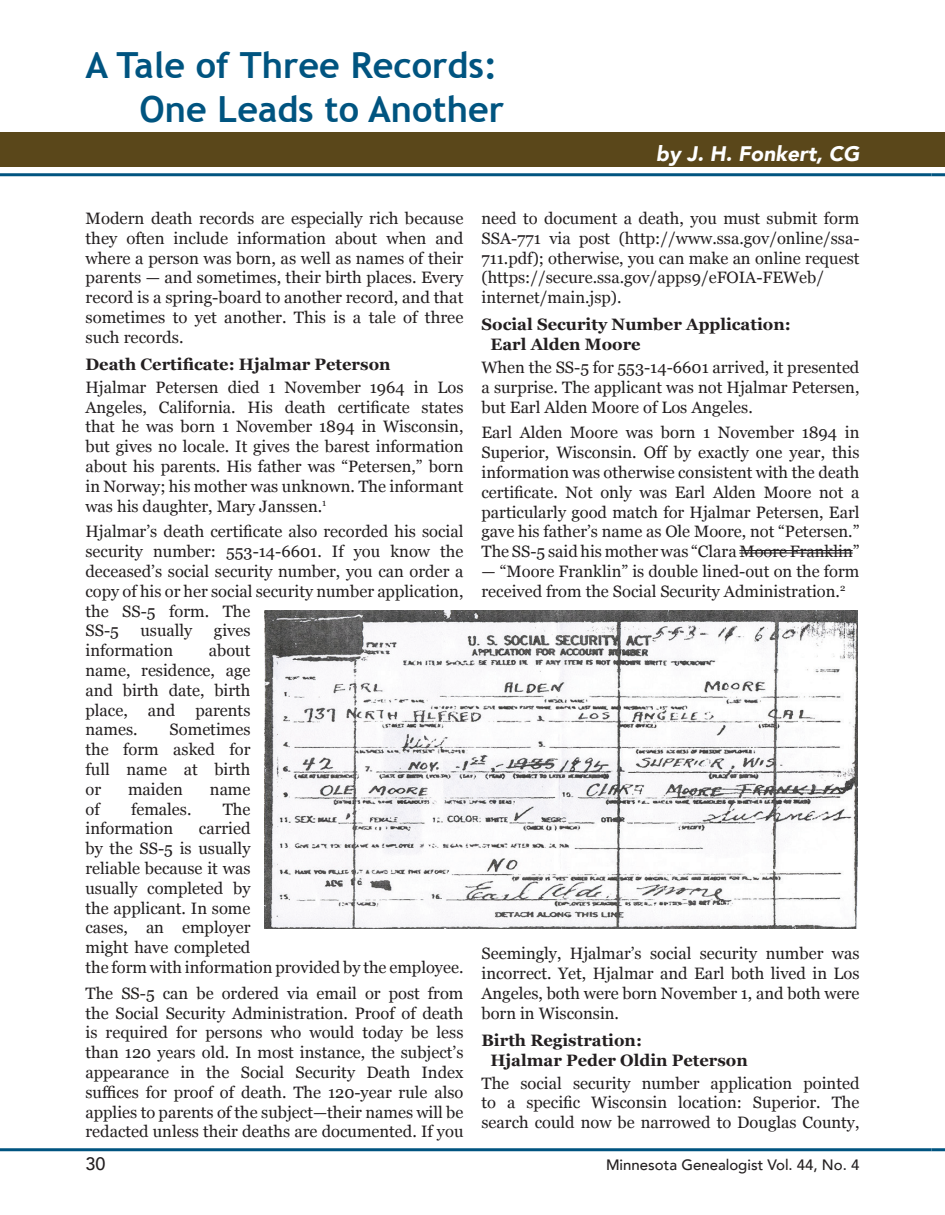
<style>
.page{position:relative;width:945px;height:1215px;background:#fff}
.page>*{position:absolute;margin:0;border:0;box-sizing:border-box;transform-origin:0 0}
.t1{font:700 36px/43.2px "Trebuchet MS";color:#005480;text-align:right}
.t2{font:italic 900 21px "Avenir";color:#fff}
.t3{font:500 18px "Avenir";color:#231f20}
.t4{font:16.5px/19.8px "Georgia";color:#231f20;text-align:justify}
.t5{font:700 16.5px/19.8px "Georgia";color:#231f20}
.t6{font:500 15px "Avenir";color:#231f20}
</style>
<div class="page">
<div style="left:0;top:133px;width:932px;height:34px;background:#5a471a"></div>
<hr style="left:0;top:173px;width:932px;height:3px;background:#005480">
<div style="left:932px;top:133px;width:13px;height:34px;background:#5a471a"></div>
<svg style="left:932px;top:173px;width:13px;height:3px"></svg>
<hr style="left:0;top:1148px;width:932px;height:3px;background:#005480">
<svg style="left:932px;top:1148px;width:13px;height:3px"></svg>
<hr style="left:739px;top:550px;width:114px;height:1px;background:#231f20">
<hr style="left:739px;top:553px;width:114px;height:1px;background:#231f20">
<img style="left:264px;top:611px;width:594px;height:318px">
<h1 class="t1" style="left:86px;top:44px;width:420px">A Tale of Three Records:<br>One Leads to Another</h1>
<p class="t2" style="left:656px;top:137px;width:205px">by J. H. Fonkert, CG</p>
<p class="t4" style="left:86px;top:208px;width:379px">Modern death records are especially rich because they often include information about when and where a person was born, as well as names of their parents — and sometimes, their birth places. Every record is a spring-board to another record, and that sometimes to yet another. This is a tale of three such records.</p>
<p class="t5" style="left:86px;top:354px;width:307px">Death Certificate: Hjalmar Peterson</p>
<p class="t4" style="left:86px;top:377px;width:380px">Hjalmar Petersen died 1 November 1964 in Los Angeles, California. His death certificate states that he was born 1 November 1894 in Wisconsin, but gives no locale. It gives the barest information about his parents. His father was “Petersen,” born in Norway; his mother was unknown. The informant was his daughter, Mary Janssen.<sup>1</sup></p>
<p class="t4" style="left:86px;top:521px;width:379px;text-align:left">Hjalmar’s death certificate also recorded his social security number: 553-14-6601. If you know the deceased’s social security number, you can order a copy of his or her social security number application, the SS-5 form. The<br>SS-5</p>
<p class="t4" style="left:140px;top:620px;width:53px">usually</p>
<p class="t4" style="left:214px;top:620px;width:38px">gives</p>
<p class="t4" style="left:86px;top:640px;width:89px">information</p>
<p class="t4" style="left:86px;top:640px;width:166px;text-indent:123px">about name, residence, age and birth date, birth place, and parents names.</p>
<p class="t4" style="left:86px;top:719px;width:167px;text-indent:84px">Sometimes the form asked for full name at birth or</p>
<p class="t4" style="left:128px;top:779px;width:56px">maiden</p>
<p class="t4" style="left:210px;top:779px;width:42px">name</p>
<p class="t4" style="left:86px;top:798px;width:16px">of</p>
<p class="t4" style="left:131px;top:798px;width:62px">females.</p>
<p class="t4" style="left:223px;top:798px;width:29px">The</p>
<p class="t4" style="left:86px;top:818px;width:89px">information</p>
<p class="t4" style="left:86px;top:818px;width:379px;text-align:left;text-indent:113px">carried<br>by the SS-5 is usually<br>reliable because it was<br>usually completed by<br>the applicant. In some<br>cases, an employer<br>might have completed<br>the form with information provided by the employee.</p>
<p class="t4" style="left:86px;top:983px;width:380px">The SS-5 can be ordered via email or post from the Social Security Administration. Proof of death is required for persons who would today be less than 120 years old. In most instance, the subject’s appearance in the Social Security Death Index suffices for proof of death. The 120-year rule also applies to parents of the subject—their names will be redacted unless their deaths are documented. If you</p>
<p class="t4" style="left:482px;top:208px;width:380px;text-align:left">need to document a death, you must submit form SSA-771 via post (http://www.ssa.gov/online/ssa-711.pdf); otherwise, you can make an online request (https://secure.ssa.gov/apps9/eFOIA-FEWeb/ internet/main.jsp).</p>
<p class="t5" style="left:490px;top:314px;width:302px;text-indent:-9px">Social Security Number Application:<br>Earl Alden Moore</p>
<p class="t4" style="left:482px;top:357px;width:379px">When the SS-5 for 553-14-6601 arrived, it presented a surprise. The applicant was not Hjalmar Petersen, but Earl Alden Moore of Los Angeles.</p>
<p class="t4" style="left:482px;top:422px;width:380px">Earl Alden Moore was born 1 November 1894 in Superior, Wisconsin. Off by exactly one year, this information was otherwise consistent with the death certificate. Not only was Earl Alden Moore not a particularly good match for Hjalmar Petersen, Earl gave his father’s name as Ole Moore, not “Petersen.” The SS-5 said his mother was “Clara Moore Franklin”</p>
<p class="t4" style="left:481px;top:561px;width:380px">— “Moore Franklin” is double lined-out on the form received from the Social Security Administration.<sup>2</sup></p>
<p class="t4" style="left:482px;top:943px;width:380px">Seemingly, Hjalmar’s social security number was incorrect. Yet, Hjalmar and Earl both lived in Los Angeles, both were born November 1, and both were born in Wisconsin.</p>
<p class="t5" style="left:491px;top:1030px;width:259px;text-indent:-9px">Birth Registration:<br>Hjalmar Peder Oldin Peterson</p>
<p class="t4" style="left:482px;top:1072px;width:379px">The social security number application pointed to a specific Wisconsin location: Superior. The search could now be narrowed to Douglas County,</p>
<p class="t3" style="left:86px;top:1148px;width:22px">30</p>
<p class="t6" style="left:606px;top:1152px;width:255px">Minnesota Genealogist Vol. 44, No. 4</p>
</div>
